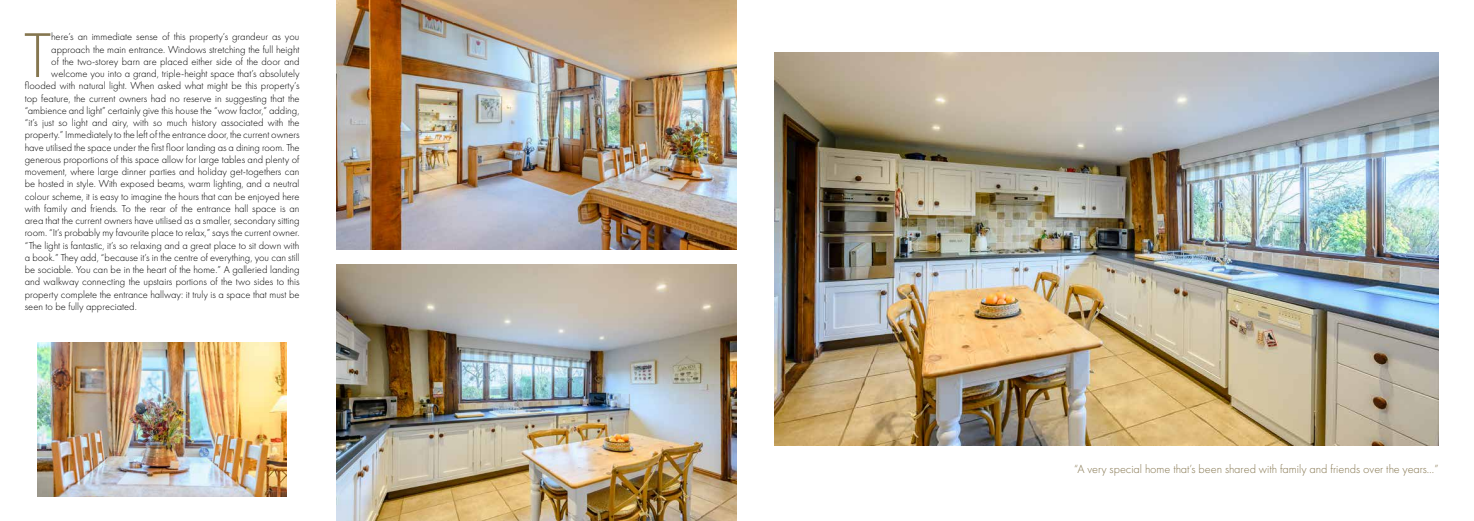
<style>
.page{position:relative;width:1474px;height:521px;background:#fff}
.page>*{position:absolute;margin:0;border:0;box-sizing:border-box;transform-origin:0 0}
.t1{font:300 65.62px "Futura PT";color:#85764f}
.t2{font:300 12.25px "Futura PT";color:#85764f}
.t3{font:300 10.5px "Futura PT";color:#000}
</style>
<div class="page">
<img style="left:38px;top:342px;width:249px;height:154px">
<img style="left:336px;top:264px;width:401px;height:257px">
<img style="left:336px;top:0;width:401px;height:249px">
<img style="left:774px;top:53px;width:664px;height:393px">
<h1 class="t1" style="left:24px;top:18px;width:29px">T</h1>
<p class="t3" style="left:51px;top:31px;width:250px">here’s an immediate sense of this property’s grandeur as you</p>
<p class="t3" style="left:51px;top:43px;width:250px">approach the main entrance. Windows stretching the full height</p>
<p class="t3" style="left:51px;top:55px;width:250px">of the two-storey barn are placed either side of the door and</p>
<p class="t3" style="left:51px;top:68px;width:250px">welcome you into a grand, triple-height space that’s absolutely</p>
<p class="t3" style="left:25px;top:80px;width:276px">flooded with natural light. When asked what might be this property’s</p>
<p class="t3" style="left:25px;top:92px;width:276px">top feature, the current owners had no reserve in suggesting that the</p>
<p class="t3" style="left:25px;top:104px;width:276px">“ambience and light” certainly give this house the “wow factor,” adding,</p>
<p class="t3" style="left:25px;top:117px;width:276px">“it’s just so light and airy, with so much history associated with the</p>
<p class="t3" style="left:25px;top:129px;width:276px">property.” Immediately to the left of the entrance door, the current owners</p>
<p class="t3" style="left:25px;top:141px;width:276px">have utilised the space under the first floor landing as a dining room. The</p>
<p class="t3" style="left:25px;top:153px;width:276px">generous proportions of this space allow for large tables and plenty of</p>
<p class="t3" style="left:25px;top:166px;width:276px">movement, where large dinner parties and holiday get-togethers can</p>
<p class="t3" style="left:25px;top:178px;width:276px">be hosted in style. With exposed beams, warm lighting, and a neutral</p>
<p class="t3" style="left:25px;top:190px;width:276px">colour scheme, it is easy to imagine the hours that can be enjoyed here</p>
<p class="t3" style="left:25px;top:202px;width:276px">with family and friends. To the rear of the entrance hall space is an</p>
<p class="t3" style="left:25px;top:215px;width:276px">area that the current owners have utilised as a smaller, secondary sitting</p>
<p class="t3" style="left:25px;top:227px;width:276px">room. “It’s probably my favourite place to relax,” says the current owner.</p>
<p class="t3" style="left:25px;top:239px;width:276px">“The light is fantastic, it’s so relaxing and a great place to sit down with</p>
<p class="t3" style="left:25px;top:251px;width:276px">a book.” They add, “because it’s in the centre of everything, you can still</p>
<p class="t3" style="left:25px;top:264px;width:276px">be sociable. You can be in the heart of the home.” A galleried landing</p>
<p class="t3" style="left:25px;top:276px;width:276px">and walkway connecting the upstairs portions of the two sides to this</p>
<p class="t3" style="left:25px;top:288px;width:276px">property complete the entrance hallway: it truly is a space that must be</p>
<p class="t3" style="left:25px;top:300px;width:113px">seen to be fully appreciated.</p>
<p class="t2" style="left:1074px;top:462px;width:366px">“A very special home that’s been shared with family and friends over the years…”</p>
</div>
